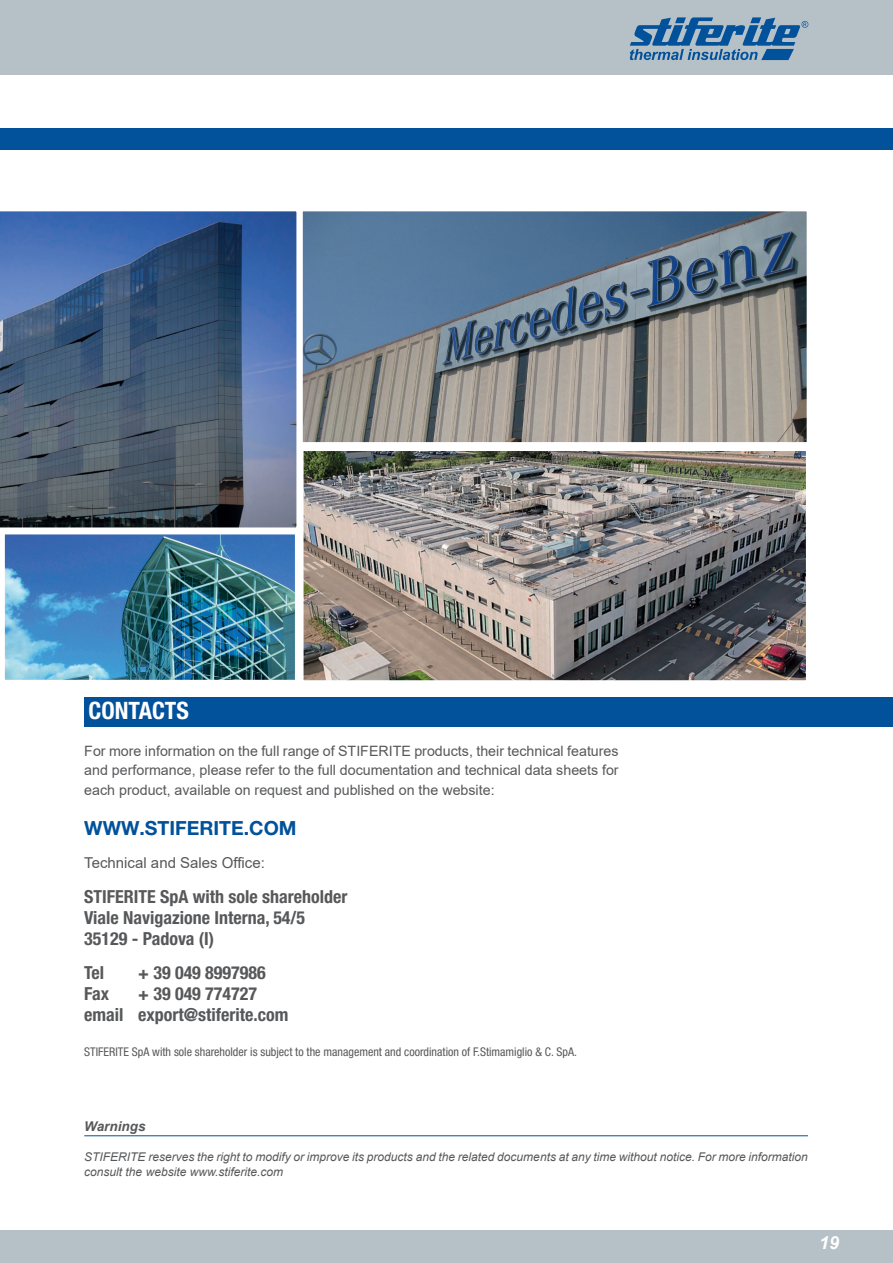
<style>
.page{position:relative;width:893px;height:1263px;background:#fff}
.page>*{position:absolute;margin:0;border:0;box-sizing:border-box;transform-origin:0 0}
.t1{font:700 condensed 24px "Helvetica Neue LT Pro";color:#fff}
.t2{font:700 19.5px "Helvetica Neue LT Pro";color:#01519b}
.t3{font:700 condensed 18px/21px "Helvetica Neue LT Pro";color:#57585a}
.t4{font:italic 700 18px "Arial";color:#fff}
.t5{font:15px "Arial";color:#57585a}
.t6{font:14.25px/19.5px "Arial";color:#57585a;text-align:justify}
.t7{font:italic 700 13.5px "Arial";color:#57585a}
.t8{font:italic 12px/15px "Arial";color:#57585a}
.t9{font:condensed 12px "Helvetica Neue LT Pro";color:#57585a}
</style>
<div class="page">
<div style="left:0;top:1230px;width:893px;height:33px;background:#b6c1c7"></div>
<div style="left:0;top:0;width:893px;height:75px;background:#b6c1c7"></div>
<div style="left:0;top:128px;width:893px;height:21px;background:#01519b"></div>
<svg style="left:630px;top:17px;width:178px;height:43px"></svg>
<hr style="left:84px;top:1135px;width:724px;height:1px;background:#01519b">
<div style="left:84px;top:697px;width:809px;height:30px;background:#01519b"></div>
<svg style="left:0;top:211px;width:297px;height:317px;background:#486081"></svg>
<img style="left:304px;top:212px;width:502px;height:229px">
<div style="left:300px;top:208px;width:510px;height:237px;border:3px solid #fff"></div>
<img style="left:304px;top:451px;width:501px;height:229px">
<div style="left:299px;top:446px;width:511px;height:239px;border:4px solid #fff"></div>
<img style="left:5px;top:535px;width:289px;height:144px">
<div style="left:0;top:530px;width:299px;height:154px;border:4px solid #fff"></div>
<h1 class="t1" style="left:89px;top:696px;width:102px">CONTACTS</h1>
<p class="t6" style="left:84px;top:741px;width:536px">For more information on the full range of STIFERITE products, their technical features and performance, please refer to the full documentation and technical data sheets for each product, available on request and published on the website:</p>
<h2 class="t2" style="left:84px;top:816px;width:214px">WWW.STIFERITE.COM</h2>
<p class="t5" style="left:84px;top:852px;width:182px">Technical and Sales Office:</p>
<p class="t3" style="left:84px;top:885px;width:265px">STIFERITE SpA with sole shareholder<br>Viale Navigazione Interna, 54/5<br>35129 - Padova (I)</p>
<p class="t3" style="left:84px;top:962px;width:21px">Tel</p>
<p class="t3" style="left:138px;top:962px;width:129px">+ 39 049 8997986</p>
<p class="t3" style="left:84px;top:983px;width:26px">Fax</p>
<p class="t3" style="left:84px;top:983px;width:206px;text-indent:54px">+ 39 049 774727 email export@stiferite.com</p>
<p class="t9" style="left:84px;top:1044px;width:494px">STIFERITE SpA with sole shareholder is subject to the management and coordination of F.Stimamiglio &amp; C. SpA.</p>
<p class="t7" style="left:84px;top:1117px;width:63px">Warnings</p>
<p class="t8" style="left:84px;top:1149px;width:725px">STIFERITE reserves the right to modify or improve its products and the related documents at any time without notice. For more information consult the website www.stiferite.com</p>
<p class="t4" style="left:819px;top:1230px;width:22px">19</p>
</div>
